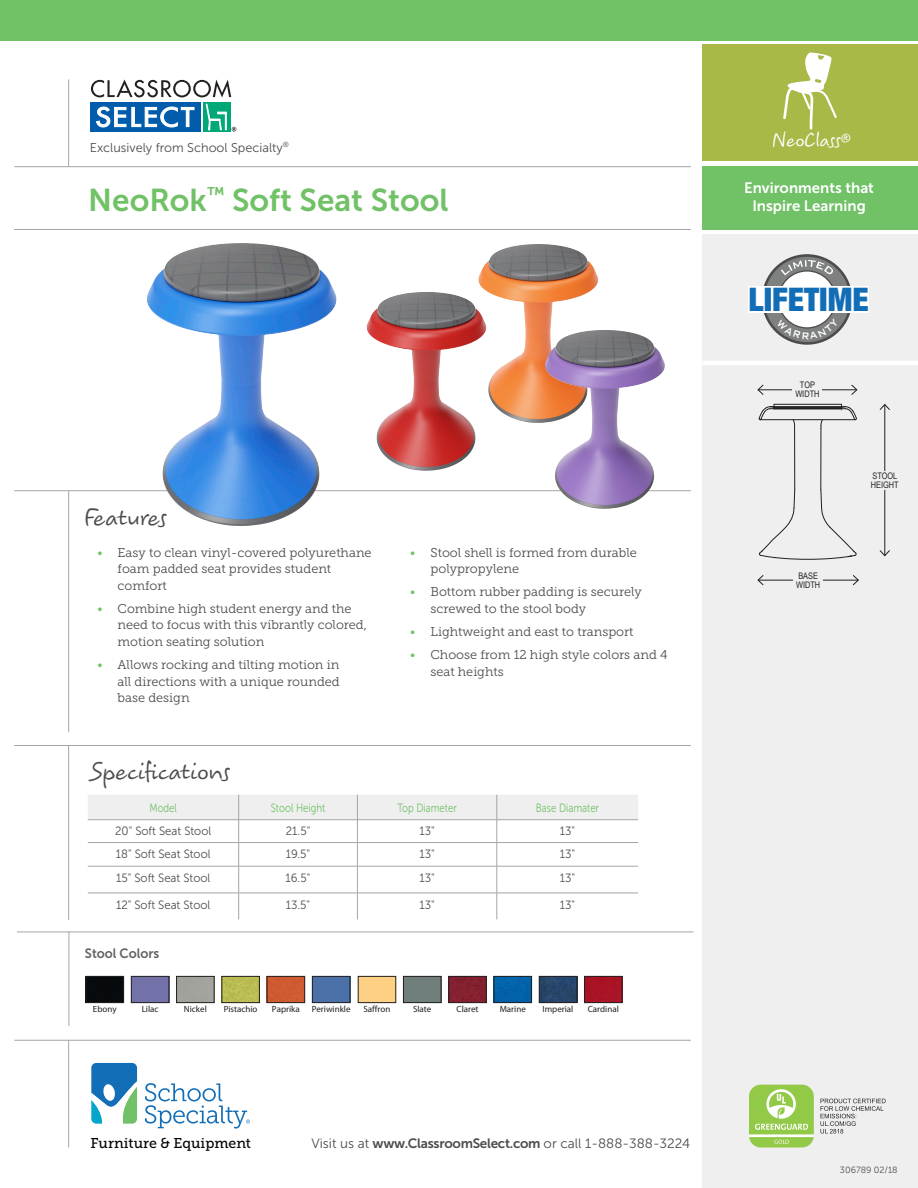
<style>
.page{position:relative;width:918px;height:1188px;background:#fff}
.page>*{position:absolute;margin:0;border:0;box-sizing:border-box;transform-origin:0 0}
.t1{font:900 condensed 32.55px "Helvetica Neue LT Std";color:#126db7}
.t2{font:31.5px "Museo Sans 700";color:#71c167}
.t3{font:27px "Koorkin Std";color:#4d4c4c}
.t4{font:21px "Koorkin Std";color:#fff}
.t5{font:15px/18px "Museo Sans 700";color:#fff;text-align:center}
.t6{font:14.1px "Museo Slab 500";color:#040503}
.t7{font:13.5px "Museo Sans 300";color:#4d4c4c}
.t8{font:13.5px "Museo Sans 700";color:#636366;scale:.95 1}
.t9{font:12.75px/16.5px "Museo Slab 300";color:#4d4c4c}
.t10{font:12.75px "Museo Sans 300";color:#4d4c4c}
.t11{font:12px "Museo Sans 300";color:#4d4c4c;scale:.95 1}
.t12{font:12px "Museo Sans 300";color:#71c167;scale:.8 1}
.t13{font:9px "Myriad Pro";color:#231f20}
.t14{font:9px "Arial Narrow";color:#231f20}
.t15{font:9px "Museo Sans 300";color:#4d4c4c}
.s1{color:#71c167}
.s2{font-family:"Museo Sans 700"}
</style>
<div class="page">
<div style="left:702px;top:234px;width:216px;height:954px;background:#eeefee"></div>
<div style="left:702px;top:166px;width:216px;height:64px;background:#71c167"></div>
<svg style="left:91px;top:80px;width:145px;height:52px"></svg>
<div style="left:0;top:0;width:918px;height:40px;background:#71c167"></div>
<hr style="left:14px;top:166px;width:677px;height:1px;background:#a6a5a5">
<hr style="left:68px;top:79px;width:1px;height:88px;background:#a6a5a5">
<hr style="left:14px;top:229px;width:677px;height:1px;background:#a6a5a5">
<hr style="left:68px;top:491px;width:1px;height:241px;background:#a6a5a5">
<hr style="left:14px;top:490px;width:677px;height:1px;background:#a6a5a5">
<hr style="left:68px;top:1040px;width:1px;height:107px;background:#a6a5a5">
<hr style="left:14px;top:1040px;width:677px;height:1px;background:#a6a5a5">
<svg style="left:91px;top:1063px;width:46px;height:61px"></svg>
<svg style="left:145px;top:1083px;width:105px;height:46px"></svg>
<svg style="left:763px;top:255px;width:88px;height:88px"></svg>
<div style="left:762px;top:254px;width:90px;height:91px;border:3px solid #4d4c4c;border-radius:50%"></div>
<div style="left:779px;top:271px;width:57px;height:57px;background:#fff;border-radius:50%"></div>
<div style="left:748px;top:286px;width:121px;height:26px;background:#fff"></div>
<svg style="left:781px;top:260px;width:53px;height:15px"></svg>
<div style="left:702px;top:44px;width:216px;height:117px;background:#aab848"></div>
<svg style="left:783px;top:53px;width:54px;height:77px"></svg>
<hr style="left:703px;top:361px;width:215px;height:4px;background:#fff">
<img style="left:367px;top:292px;width:109px;height:179px">
<img style="left:146px;top:243px;width:190px;height:283px">
<hr style="left:68px;top:746px;width:1px;height:174px;background:#a6a5a5">
<svg style="left:88px;top:795px;width:550px;height:124px"></svg>
<hr style="left:14px;top:745px;width:677px;height:1px;background:#a6a5a5">
<div style="left:749px;top:1085px;width:65px;height:62px;background:#92c947;border-radius:12px"></div>
<hr style="left:749px;top:1134px;width:65px;height:3px;background:#fff">
<svg style="left:774px;top:1140px;width:15px;height:4px"></svg>
<svg style="left:755px;top:1089px;width:53px;height:41px"></svg>
<svg style="left:820px;top:1099px;width:66px;height:35px"></svg>
<hr style="left:69px;top:932px;width:1px;height:94px;background:#a6a5a5">
<hr style="left:17px;top:932px;width:676px;height:1px;background:#a6a5a5">
<img style="left:478px;top:244px;width:120px;height:179px">
<img style="left:545px;top:330px;width:120px;height:179px">
<div style="left:358px;top:976px;width:38px;height:27px;border:1px solid #231f20"></div>
<div style="left:403px;top:976px;width:38px;height:27px;border:1px solid #231f20"></div>
<img style="left:451px;top:978px;width:34px;height:23px">
<div style="left:449px;top:976px;width:38px;height:27px;border:1px solid #231f20"></div>
<img style="left:496px;top:978px;width:34px;height:23px">
<div style="left:494px;top:976px;width:38px;height:27px;border:1px solid #231f20"></div>
<img style="left:541px;top:978px;width:34px;height:23px">
<div style="left:539px;top:976px;width:38px;height:27px;border:1px solid #231f20"></div>
<img style="left:586px;top:978px;width:34px;height:23px">
<div style="left:584px;top:976px;width:38px;height:27px;border:1px solid #231f20"></div>
<img style="left:88px;top:978px;width:34px;height:23px">
<div style="left:86px;top:976px;width:38px;height:27px;border:1px solid #231f20"></div>
<div style="left:131px;top:976px;width:38px;height:27px;border:1px solid #231f20"></div>
<div style="left:176px;top:976px;width:38px;height:27px;border:1px solid #231f20"></div>
<img style="left:224px;top:978px;width:34px;height:23px">
<div style="left:222px;top:976px;width:38px;height:27px;border:1px solid #231f20"></div>
<img style="left:269px;top:978px;width:34px;height:23px">
<div style="left:267px;top:976px;width:38px;height:27px;border:1px solid #231f20"></div>
<img style="left:314px;top:978px;width:34px;height:23px">
<div style="left:312px;top:976px;width:38px;height:27px;border:1px solid #231f20"></div>
<hr style="left:884px;top:405px;width:1px;height:151px;background:#231f20">
<svg style="left:879px;top:404px;width:11px;height:7px"></svg>
<svg style="left:879px;top:549px;width:11px;height:8px"></svg>
<svg style="left:757px;top:384px;width:102px;height:202px"></svg>
<div style="left:793px;top:572px;width:30px;height:16px;background:#eeefee"></div>
<div style="left:793px;top:381px;width:29px;height:16px;background:#eeefee"></div>
<div style="left:870px;top:471px;width:29px;height:18px;background:#eeefee"></div>
<svg style="left:776px;top:319px;width:63px;height:20px"></svg>
<p class="t10" style="left:90px;top:140px;width:201px">Exclusively from School Specialty<sup>®</sup></p>
<p class="t2" style="left:88px;top:182px;width:362px">NeoRok<sup>™</sup> Soft Seat Stool</p>
<p class="t3" style="left:84px;top:502px;width:84px">Features</p>
<p class="t9" style="left:118px;top:544px;width:256px;text-indent:-20px"><span class="s1">•</span> Easy to clean vinyl-covered polyurethane foam padded seat provides student comfort</p>
<p class="t9" style="left:118px;top:600px;width:251px;text-indent:-20px"><span class="s1">•</span> Combine high student energy and the need to focus with this vibrantly colored, motion seating solution</p>
<p class="t9" style="left:118px;top:657px;width:224px;text-align:justify;text-indent:-20px"><span class="s1">•</span> Allows rocking and tilting motion in all directions with a unique rounded base design</p>
<p class="t3" style="left:91px;top:757px;width:141px">Specifications</p>
<p class="t9" style="left:431px;top:544px;width:208px;text-indent:-20px"><span class="s1">•</span> Stool shell is formed from durable polypropylene</p>
<p class="t9" style="left:431px;top:584px;width:213px;text-indent:-20px"><span class="s1">•</span> Bottom rubber padding is securely screwed to the stool body</p>
<p class="t9" style="left:410px;top:624px;width:225px"><span class="s1">•</span> Lightweight and east to transport</p>
<p class="t9" style="left:431px;top:647px;width:239px;text-indent:-20px"><span class="s1">•</span> Choose from 12 high style colors and 4 seat heights</p>
<p class="t12" style="left:149px;top:801px;width:36px">Model</p>
<p class="t12" style="left:271px;top:801px;width:70px">Stool Height</p>
<p class="t12" style="left:397px;top:801px;width:76px">Top Diameter</p>
<p class="t12" style="left:536px;top:801px;width:80px">Base Diamater</p>
<p class="t11" style="left:115px;top:825px;width:103px">20" Soft Seat Stool</p>
<p class="t11" style="left:286px;top:825px;width:27px">21.5"</p>
<p class="t11" style="left:419px;top:825px;width:18px">13"</p>
<p class="t11" style="left:560px;top:825px;width:18px">13"</p>
<p class="t11" style="left:116px;top:848px;width:101px">18" Soft Seat Stool</p>
<p class="t11" style="left:286px;top:848px;width:27px">19.5"</p>
<p class="t11" style="left:419px;top:848px;width:18px">13"</p>
<p class="t11" style="left:560px;top:848px;width:18px">13"</p>
<p class="t11" style="left:116px;top:871px;width:101px">15" Soft Seat Stool</p>
<p class="t11" style="left:286px;top:871px;width:28px">16.5"</p>
<p class="t11" style="left:419px;top:871px;width:18px">13"</p>
<p class="t11" style="left:560px;top:871px;width:18px">13"</p>
<p class="t11" style="left:116px;top:898px;width:101px">12" Soft Seat Stool</p>
<p class="t11" style="left:286px;top:898px;width:27px">13.5"</p>
<p class="t11" style="left:419px;top:898px;width:18px">13"</p>
<p class="t11" style="left:560px;top:898px;width:18px">13"</p>
<p class="t8" style="left:85px;top:946px;width:80px">Stool Colors</p>
<p class="t13" style="left:93px;top:1003px;width:25px">Ebony</p>
<p class="t13" style="left:142px;top:1003px;width:18px">Lilac</p>
<p class="t13" style="left:184px;top:1003px;width:24px">Nickel</p>
<p class="t13" style="left:224px;top:1003px;width:35px">Pistachio</p>
<p class="t13" style="left:272px;top:1003px;width:29px">Paprika</p>
<p class="t13" style="left:312px;top:1003px;width:40px">Periwinkle</p>
<p class="t13" style="left:364px;top:1003px;width:28px">Saffron</p>
<p class="t13" style="left:413px;top:1003px;width:20px">Slate</p>
<p class="t13" style="left:456px;top:1003px;width:24px">Claret</p>
<p class="t13" style="left:500px;top:1003px;width:28px">Marine</p>
<p class="t13" style="left:543px;top:1003px;width:32px">Imperial</p>
<p class="t13" style="left:588px;top:1003px;width:33px">Cardinal</p>
<p class="t6" style="left:90px;top:1135px;width:162px">Furniture &amp; Equipment</p>
<p class="t7" style="left:312px;top:1136px;width:380px">Visit us at <span class="s2">www.ClassroomSelect.com</span> or call 1-888-388-3224</p>
<p class="t4" style="left:772px;top:129px;width:81px">NeoClass®</p>
<p class="t5" style="left:744px;top:179px;width:131px">Environments that<br>Inspire Learning</p>
<p class="t1" style="left:749px;top:279px;width:122px">LIFETIME</p>
<p class="t14" style="left:800px;top:378px;width:17px">TOP</p>
<p class="t14" style="left:795px;top:387px;width:26px">WIDTH</p>
<p class="t14" style="left:798px;top:569px;width:21px">BASE</p>
<p class="t14" style="left:796px;top:578px;width:26px">WIDTH</p>
<p class="t14" style="left:872px;top:469px;width:26px">STOOL</p>
<p class="t14" style="left:871px;top:478px;width:29px">HEIGHT</p>
<p class="t15" style="left:840px;top:1165px;width:59px">306789 02/18</p>
</div>
